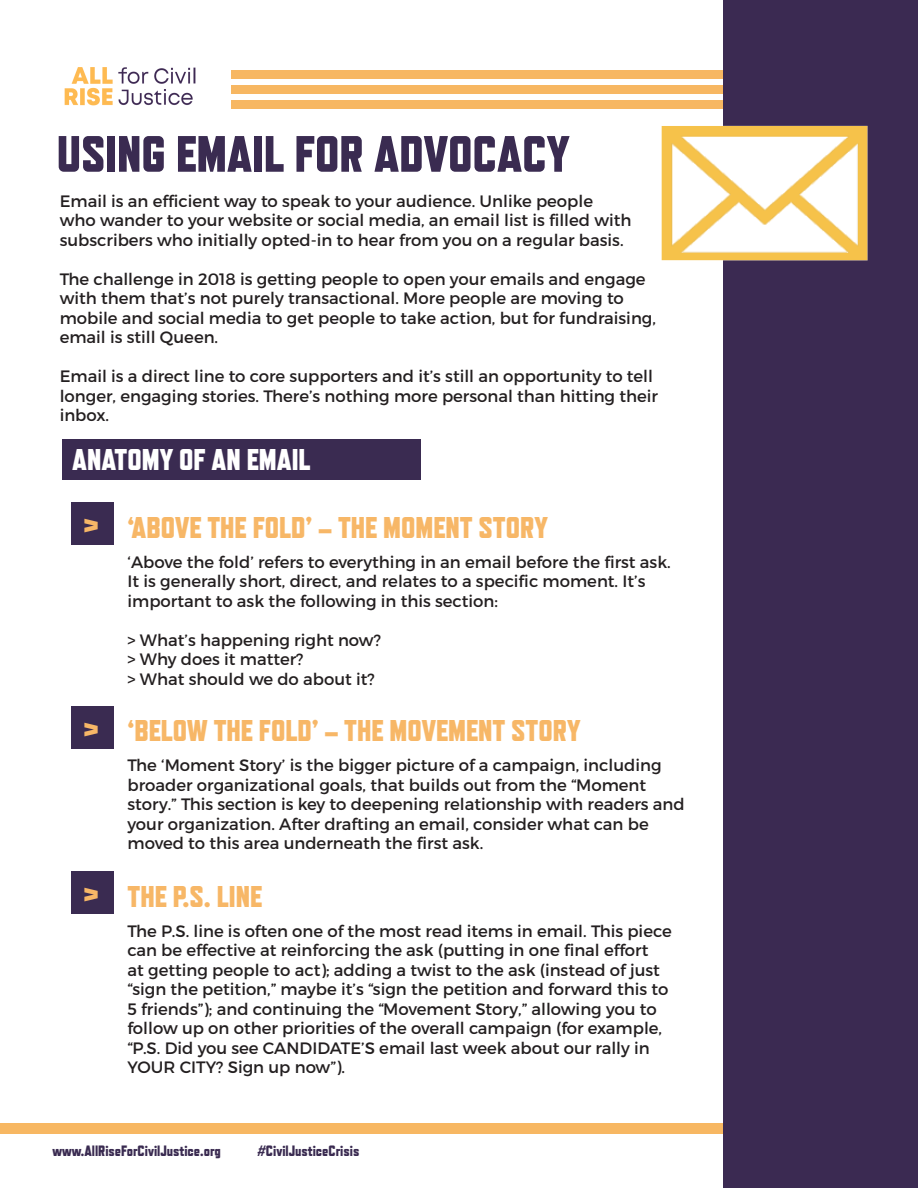
<style>
.page{position:relative;width:918px;height:1188px;background:#fff}
.page>*{position:absolute;margin:0;border:0;box-sizing:border-box;transform-origin:0 0}
.t1{font:800 51px "Refrigerator Deluxe";color:#3a2b51}
.t2{font:800 30px "Refrigerator Deluxe";color:#f7b767}
.t3{font:800 30px "Refrigerator Deluxe";color:#fff}
.t4{font:16.5px/19.5px "Montserrat";color:#231f20}
.t5{font:800 15px "Refrigerator Deluxe";color:#3a2b51}
.s1{font-size:33px}
</style>
<div class="page">
<div style="left:0;top:1124px;width:785px;height:10px;background:#f7b762"></div>
<div style="left:232px;top:70px;width:548px;height:9px;background:#f7b762"></div>
<img style="left:64px;top:67px;width:132px;height:39px">
<div style="left:232px;top:85px;width:548px;height:9px;background:#f7b762"></div>
<div style="left:232px;top:100px;width:548px;height:9px;background:#f7b762"></div>
<div style="left:724px;top:0;width:194px;height:1188px;background:#3b2a52"></div>
<div style="left:71px;top:502px;width:42px;height:43px;background:#3a2b51"></div>
<div style="left:62px;top:440px;width:359px;height:40px;background:#3a2b51"></div>
<div style="left:71px;top:706px;width:42px;height:42px;background:#3a2b51"></div>
<div style="left:71px;top:871px;width:42px;height:43px;background:#3a2b51"></div>
<img style="left:661px;top:89px;width:207px;height:216px">
<h1 class="t1" style="left:57px;top:124px;width:514px">USING EMAIL FOR ADVOCACY</h1>
<p class="t4" style="left:60px;top:191px;width:573px">Email is an efficient way to speak to your audience. Unlike people who wander to your website or social media, an email list is filled with subscribers who initially opted-in to hear from you on a regular basis.</p>
<p class="t4" style="left:60px;top:269px;width:598px">The challenge in 2018 is getting people to open your emails and engage with them that’s not purely transactional. More people are moving to mobile and social media to get people to take action, but for fundraising, email is still Queen.</p>
<p class="t4" style="left:60px;top:367px;width:600px">Email is a direct line to core supporters and it’s still an opportunity to tell longer, engaging stories. There’s nothing more personal than hitting their inbox.</p>
<h2 class="t3" style="left:72px;top:442px;width:240px">ANATOMY OF AN EMAIL</h2>
<h2 class="t2" style="left:84px;top:509px;width:465px"><span class="s1">&gt;</span> ‘ABOVE THE FOLD’ – THE MOMENT STORY</h2>
<p class="t4" style="left:128px;top:552px;width:545px">‘Above the fold’ refers to everything in an email before the first ask.<br>It is generally short, direct, and relates to a specific moment. It’s important to ask the following in this section:</p>
<p class="t4" style="left:128px;top:630px;width:255px">&gt; What’s happening right now? &gt; Why does it matter?<br>&gt; What should we do about it?</p>
<h2 class="t2" style="left:84px;top:713px;width:498px"><span class="s1">&gt;</span> ‘BELOW THE FOLD’ – THE MOVEMENT STORY</h2>
<p class="t4" style="left:128px;top:755px;width:559px">The ‘Moment Story’ is the bigger picture of a campaign, including broader organizational goals, that builds out from the “Moment story.” This section is key to deepening relationship with readers and your organization. After drafting an email, consider what can be moved to this area underneath the first ask.</p>
<h2 class="t2" style="left:84px;top:878px;width:180px"><span class="s1">&gt;</span> THE P.S. LINE</h2>
<p class="t4" style="left:128px;top:921px;width:546px">The P.S. line is often one of the most read items in email. This piece can be effective at reinforcing the ask (putting in one final effort<br>at getting people to act); adding a twist to the ask (instead of just “sign the petition,” maybe it’s “sign the petition and forward this to 5 friends”); and continuing the “Movement Story,” allowing you to follow up on other priorities of the overall campaign (for example, “P.S. Did you see CANDIDATE’S email last week about our rally in YOUR CITY? Sign up now”).</p>
<p class="t5" style="left:52px;top:1142px;width:170px">www.AllRiseForCivilJustice.org</p>
<p class="t5" style="left:257px;top:1142px;width:103px">#CivilJusticeCrisis</p>
</div>
